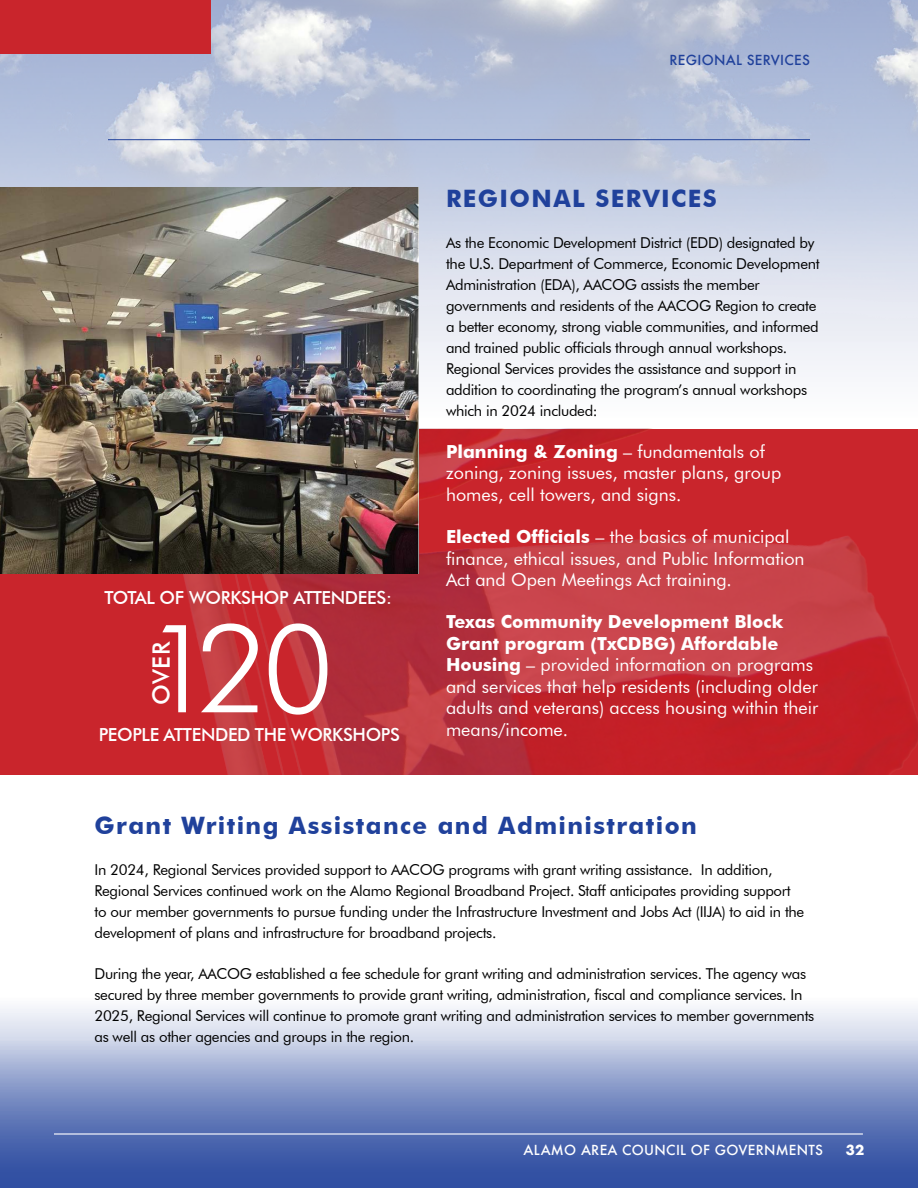
<style>
.page{position:relative;width:918px;height:1188px;background:#fff}
.page>*{position:absolute;margin:0;border:0;box-sizing:border-box;transform-origin:0 0}
.t1{font:300 123px "Futura BT";color:#fff}
.t2{font:700 24px "Futura BT";letter-spacing:.06em;color:#20419b}
.t3{font:500 24px "Futura BT";color:#fff}
.t4{font:18px/21.6px "Futura BT";color:#fff}
.t5{font:500 18px "Futura BT";letter-spacing:-.02em;color:#fff}
.t6{font:15px/21px "Futura BT";letter-spacing:-.02em;color:#000}
.t7{font:500 13.5px "Futura";letter-spacing:.02em;color:#fff}
.t8{font:500 13.5px "Futura";letter-spacing:.02em;color:#20419b}
.t9{font:700 13.5px "Futura";color:#fff}
.s1{font-weight:700}
</style>
<div class="page">
<div style="left:0;top:0;width:918px;height:418px;background:#f5f6fa"></div>
<svg style="left:0;top:1007px;width:918px;height:33px;fill:#e3e7f2"></svg>
<img style="left:0;top:0;width:918px;height:331px">
<img style="left:0;top:429px;width:918px;height:345px">
<svg style="left:0;top:1040px;width:918px;height:148px;background:#6f84bd"></svg>
<hr style="left:108px;top:139px;width:702px;height:1px;background:#20419b">
<hr style="left:54px;top:1133px;width:809px;height:2px;background:#fff">
<div style="left:0;top:0;width:210px;height:54px;background:#c9252c"></div>
<img style="left:0;top:187px;width:419px;height:386px">
<p class="t8" style="left:670px;top:51px;width:142px">REGIONAL SERVICES</p>
<p class="t5" style="left:105px;top:587px;width:289px">TOTAL OF WORKSHOP ATTENDEES:</p>
<h1 class="t1" style="left:146px;top:594px;width:189px">120</h1>
<h2 class="t3" style="left:147px;top:705px;width:65px;rotate:-90deg">OVER</h2>
<p class="t5" style="left:99px;top:723px;width:303px">PEOPLE ATTENDED THE WORKSHOPS</p>
<h2 class="t2" style="left:446px;top:184px;width:272px">REGIONAL SERVICES</h2>
<p class="t6" style="left:446px;top:232px;width:375px">As the Economic Development District (EDD) designated by the U.S. Department of Commerce, Economic Development Administration (EDA), AACOG assists the member governments and residents of the AACOG Region to create a better economy, strong viable communities, and informed and trained public officials through annual workshops.<br>Regional Services provides the assistance and support in addition to coordinating the program’s annual workshops which in 2024 included:</p>
<p class="t4" style="left:446px;top:441px;width:337px"><span class="s1">Planning &amp; Zoning</span> – fundamentals of zoning, zoning issues, master plans, group homes, cell towers, and signs.</p>
<p class="t4" style="left:446px;top:526px;width:360px"><span class="s1">Elected Officials</span> – the basics of municipal finance, ethical issues, and Public Information<br>Act and Open Meetings Act training.</p>
<p class="t4" style="left:446px;top:611px;width:374px"><span class="s1">Texas Community Development Block Grant program (TxCDBG) Affordable Housing</span> – provided information on programs and services that help residents (including older adults and veterans) access housing within their means/income.</p>
<h2 class="t2" style="left:94px;top:811px;width:604px">Grant Writing Assistance and Administration</h2>
<p class="t6" style="left:94px;top:859px;width:711px">In 2024, Regional Services provided support to AACOG programs with grant writing assistance. In addition, Regional Services continued work on the Alamo Regional Broadband Project. Staff anticipates providing support to our member governments to pursue funding under the Infrastructure Investment and Jobs Act (IIJA) to aid in the development of plans and infrastructure for broadband projects.</p>
<p class="t6" style="left:94px;top:963px;width:721px">During the year, AACOG established a fee schedule for grant writing and administration services. The agency was secured by three member governments to provide grant writing, administration, fiscal and compliance services. In 2025, Regional Services will continue to promote grant writing and administration services to member governments as well as other agencies and groups in the region.</p>
<p class="t7" style="left:524px;top:1141px;width:301px">ALAMO AREA COUNCIL OF GOVERNMENTS</p>
<p class="t9" style="left:846px;top:1140px;width:20px">32</p>
</div>
